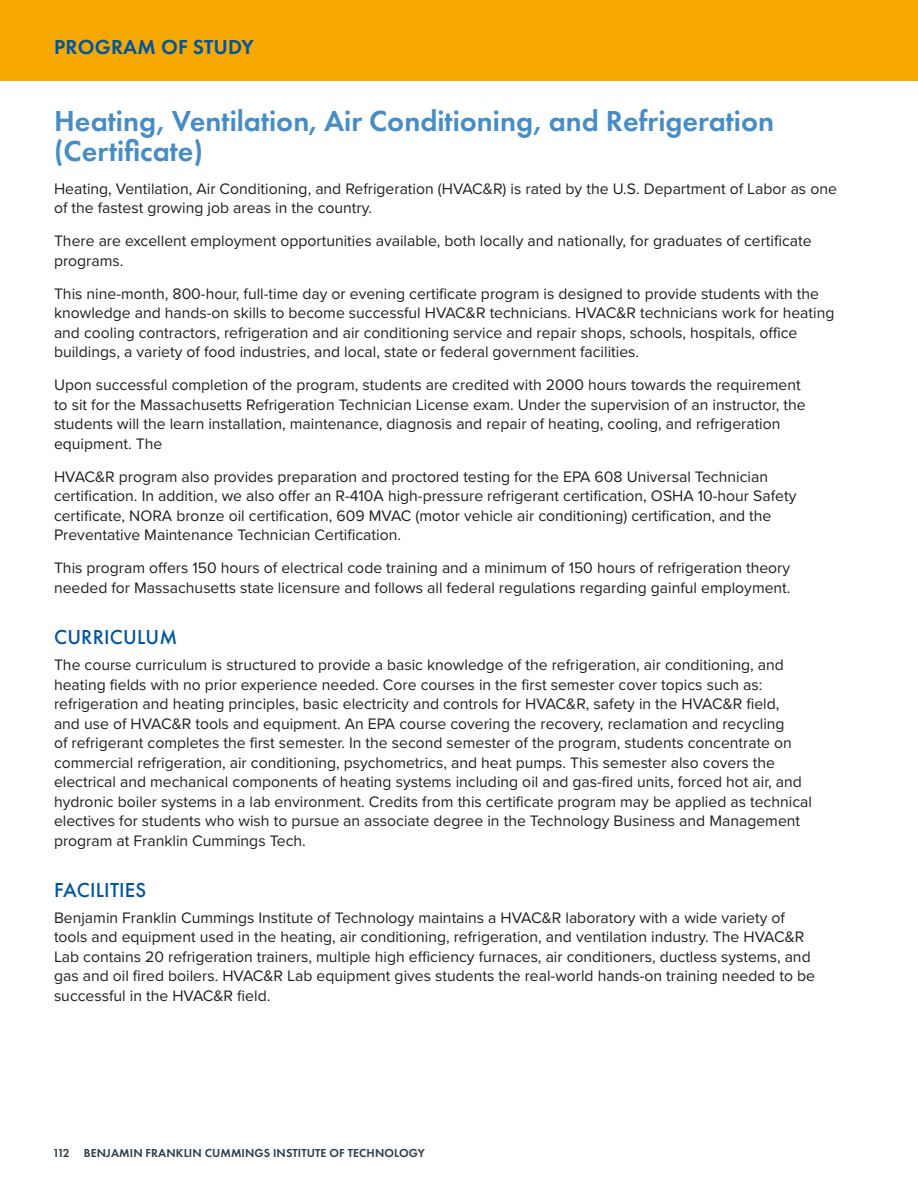
<style>
.page{position:relative;width:918px;height:1188px;background:#fff}
.page>*{position:absolute;margin:0;border:0;box-sizing:border-box;transform-origin:0 0}
.t1{font:600 30px/30px "Futura PT";color:#478dc4}
.Subhead_2{font:500 21px "Futura PT";letter-spacing:.01em;color:#0154a0}
.Subhead_2-2{font:600 21px "Futura PT";letter-spacing:.01em;color:#0154a0}
.Subhead_2-3{font:15.75px/19.5px "Proxima Nova";color:#231f20}
.Body_Text{font:15.75px/19.5px "Proxima Nova";color:#231f20}
.t2{font:600 12px "Futura PT";letter-spacing:.01em;color:#313e48}
</style>
<div class="page">
<div style="left:0;top:0;width:918px;height:81px;background:#f6a800"></div>
<p class="Subhead_2-2" style="left:54px;top:34px;width:201px">PROGRAM OF STUDY</p>
<p class="t1" style="left:54px;top:106px;width:722px">Heating, Ventilation, Air Conditioning, and Refrigeration (Certificate)</p>
<p class="Subhead_2-3" style="left:54px;top:178px;width:784px">Heating, Ventilation, Air Conditioning, and Refrigeration (HVAC&amp;R) is rated by the U.S. Department of Labor as one of the fastest growing job areas in the country.</p>
<p class="Subhead_2-3" style="left:54px;top:231px;width:759px">There are excellent employment opportunities available, both locally and nationally, for graduates of certificate programs.</p>
<p class="Subhead_2-3" style="left:54px;top:283px;width:782px">This nine-month, 800-hour, full-time day or evening certificate program is designed to provide students with the knowledge and hands-on skills to become successful HVAC&amp;R technicians. HVAC&amp;R technicians work for heating and cooling contractors, refrigeration and air conditioning service and repair shops, schools, hospitals, office buildings, a variety of food industries, and local, state or federal government facilities.</p>
<p class="Subhead_2-3" style="left:54px;top:375px;width:753px">Upon successful completion of the program, students are credited with 2000 hours towards the requirement to sit for the Massachusetts Refrigeration Technician License exam. Under the supervision of an instructor, the students will the learn installation, maintenance, diagnosis and repair of heating, cooling, and refrigeration equipment. The</p>
<p class="Subhead_2-3" style="left:54px;top:466px;width:744px">HVAC&amp;R program also provides preparation and proctored testing for the EPA 608 Universal Technician certification. In addition, we also offer an R-410A high-pressure refrigerant certification, OSHA 10-hour Safety certificate, NORA bronze oil certification, 609 MVAC (motor vehicle air conditioning) certification, and the Preventative Maintenance Technician Certification.</p>
<p class="Subhead_2-3" style="left:54px;top:558px;width:738px">This program offers 150 hours of electrical code training and a minimum of 150 hours of refrigeration theory needed for Massachusetts state licensure and follows all federal regulations regarding gainful employment.</p>
<p class="Subhead_2" style="left:54px;top:624px;width:125px">CURRICULUM</p>
<p class="Body_Text" style="left:54px;top:654px;width:760px">The course curriculum is structured to provide a basic knowledge of the refrigeration, air conditioning, and heating fields with no prior experience needed. Core courses in the first semester cover topics such as: refrigeration and heating principles, basic electricity and controls for HVAC&amp;R, safety in the HVAC&amp;R field,<br>and use of HVAC&amp;R tools and equipment. An EPA course covering the recovery, reclamation and recycling<br>of refrigerant completes the first semester. In the second semester of the program, students concentrate on commercial refrigeration, air conditioning, psychometrics, and heat pumps. This semester also covers the electrical and mechanical components of heating systems including oil and gas-fired units, forced hot air, and hydronic boiler systems in a lab environment. Credits from this certificate program may be applied as technical electives for students who wish to pursue an associate degree in the Technology Business and Management program at Franklin Cummings Tech.</p>
<p class="Subhead_2" style="left:54px;top:877px;width:94px">FACILITIES</p>
<p class="Body_Text" style="left:54px;top:907px;width:763px">Benjamin Franklin Cummings Institute of Technology maintains a HVAC&amp;R laboratory with a wide variety of tools and equipment used in the heating, air conditioning, refrigeration, and ventilation industry. The HVAC&amp;R Lab contains 20 refrigeration trainers, multiple high efficiency furnaces, air conditioners, ductless systems, and gas and oil fired boilers. HVAC&amp;R Lab equipment gives students the real-world hands-on training needed to be successful in the HVAC&amp;R field.</p>
<p class="t2" style="left:53px;top:1145px;width:373px">112 BENJAMIN FRANKLIN CUMMINGS INSTITUTE OF TECHNOLOGY</p>
</div>
